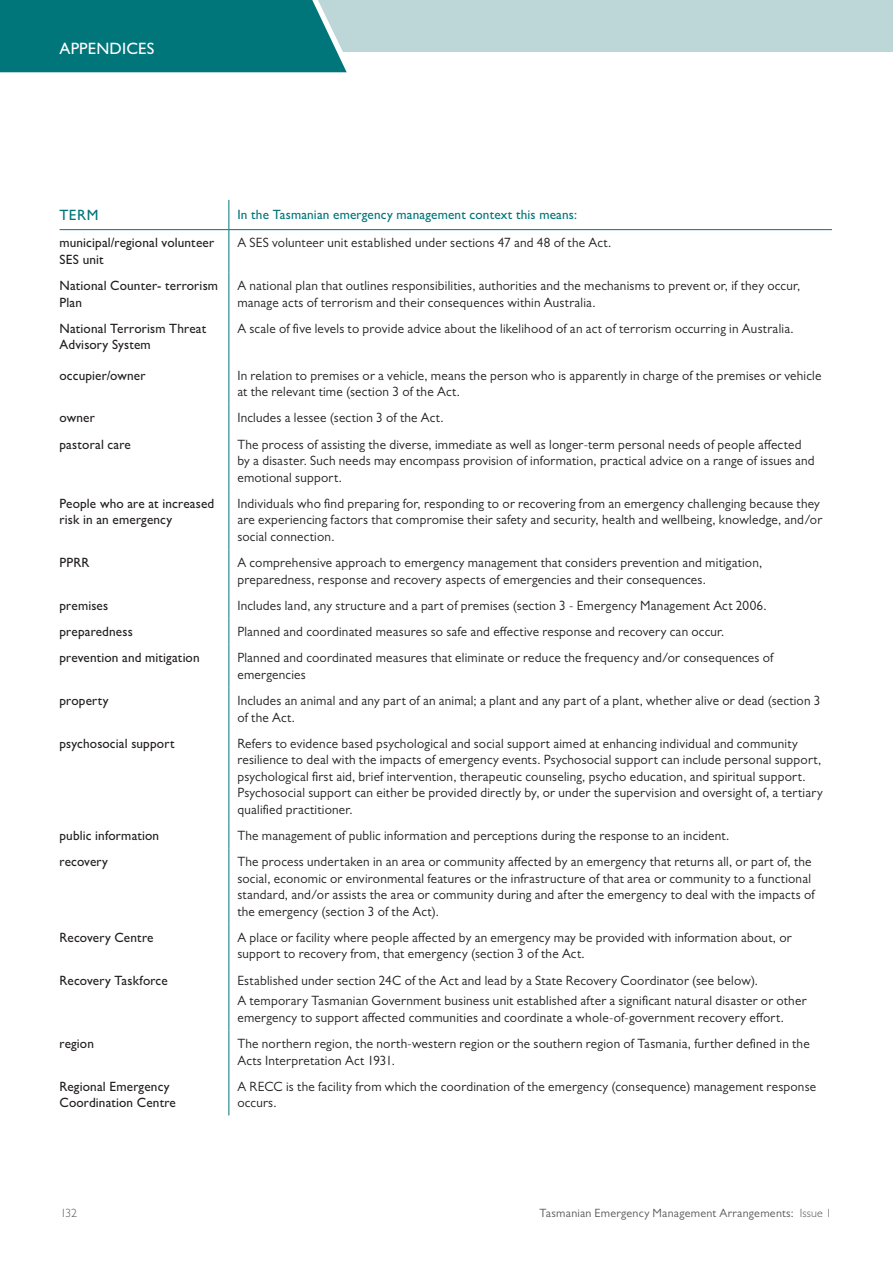
<style>
.page{position:relative;width:893px;height:1263px;background:#fff}
.page>*{position:absolute;margin:0;border:0;box-sizing:border-box;transform-origin:0 0}
.t1{font:500 16.5px "Gill Sans MT Pro";letter-spacing:.01em;color:#fff}
.t2{font:500 15px "Gill Sans MT Pro";color:#00757a}
.t3{font:13.5px/16.5px "Gill Sans MT Pro";letter-spacing:.015em;color:#231f20}
.t4{font:500 13.5px/16.5px "Gill Sans MT Pro";letter-spacing:.01em;color:#231f20}
.t5{font:500 13.5px "Gill Sans MT Pro";letter-spacing:.015em;color:#00757a}
.t6{font:12px "Gill Sans MT Pro";letter-spacing:.025em;color:#58595b}
.t7{font:300 12px "Gill Sans MT Pro";color:#58595b}
.s1{font-weight:300}
</style>
<div class="page">
<div style="left:0;top:0;width:893px;height:52px;background:#bdd6d8"></div>
<div style="left:0;top:0;width:347px;height:73px;background:#00757a"></div>
<hr style="left:228px;top:230px;width:1px;height:42px;background:#00757a">
<hr style="left:228px;top:272px;width:1px;height:43px;background:#00757a">
<hr style="left:228px;top:315px;width:1px;height:47px;background:#00757a">
<hr style="left:228px;top:362px;width:1px;height:43px;background:#00757a">
<svg style="left:228px;top:405px;width:1px;height:26px"></svg>
<hr style="left:228px;top:431px;width:1px;height:59px;background:#00757a">
<hr style="left:228px;top:490px;width:1px;height:59px;background:#00757a">
<hr style="left:228px;top:549px;width:1px;height:43px;background:#00757a">
<svg style="left:228px;top:592px;width:1px;height:53px"></svg>
<hr style="left:228px;top:645px;width:1px;height:42px;background:#00757a">
<hr style="left:228px;top:687px;width:1px;height:43px;background:#00757a">
<hr style="left:228px;top:730px;width:1px;height:92px;background:#00757a">
<svg style="left:228px;top:822px;width:1px;height:26px"></svg>
<hr style="left:228px;top:848px;width:1px;height:76px;background:#00757a">
<hr style="left:228px;top:924px;width:1px;height:43px;background:#00757a">
<hr style="left:228px;top:967px;width:1px;height:63px;background:#00757a">
<hr style="left:228px;top:1030px;width:1px;height:43px;background:#00757a">
<hr style="left:228px;top:1073px;width:1px;height:42px;background:#00757a">
<svg style="left:228px;top:200px;width:1px;height:29px"></svg>
<hr style="left:60px;top:229px;width:169px;height:1px;background:#00757a">
<hr style="left:229px;top:229px;width:603px;height:1px;background:#00757a">
<p class="t1" style="left:60px;top:39px;width:96px">APPENDICES</p>
<p class="t2" style="left:60px;top:206px;width:41px">TERM</p>
<p class="t5" style="left:237px;top:207px;width:341px">In the Tasmanian emergency management context this means:</p>
<p class="t4" style="left:60px;top:234px;width:156px">municipal/regional volunteer<br>SES unit</p>
<p class="t3" style="left:237px;top:234px;width:375px">A SES volunteer unit established under sections 47 and 48 of the Act.</p>
<p class="t4" style="left:60px;top:277px;width:160px">National Counter- terrorism<br>Plan</p>
<p class="t3" style="left:237px;top:277px;width:564px">A national plan that outlines responsibilities, authorities and the mechanisms to prevent or, if they occur, manage acts of terrorism and their consequences within Australia.</p>
<p class="t4" style="left:60px;top:320px;width:148px">National Terrorism Threat<br>Advisory System</p>
<p class="t3" style="left:237px;top:320px;width:558px">A scale of five levels to provide advice about the likelihood of an act of terrorism occurring in Australia.</p>
<p class="t4" style="left:60px;top:367px;width:88px">occupier/owner</p>
<p class="t3" style="left:237px;top:367px;width:585px">In relation to premises or a vehicle, means the person who is apparently in charge of the premises or vehicle at the relevant time (section 3 of the Act.</p>
<p class="t4" style="left:60px;top:410px;width:37px">owner</p>
<p class="t3" style="left:237px;top:410px;width:208px">Includes a lessee (section 3 of the Act.</p>
<p class="t4" style="left:60px;top:436px;width:73px">pastoral care</p>
<p class="t3" style="left:237px;top:436px;width:579px">The process of assisting the diverse, immediate as well as longer-term personal needs of people affected by a disaster. Such needs may encompass provision of information, practical advice on a range of issues and emotional support.</p>
<p class="t4" style="left:60px;top:495px;width:156px">People who are at increased risk in an emergency</p>
<p class="t3" style="left:237px;top:495px;width:586px">Individuals who find preparing for, responding to or recovering from an emergency challenging because they are experiencing factors that compromise their safety and security, health and wellbeing, knowledge, and/or social connection.</p>
<p class="t4" style="left:60px;top:554px;width:32px">PPRR</p>
<p class="t3" style="left:237px;top:554px;width:526px">A comprehensive approach to emergency management that considers prevention and mitigation, preparedness, response and recovery aspects of emergencies and their consequences.</p>
<p class="t4" style="left:60px;top:597px;width:50px">premises</p>
<p class="t3" style="left:237px;top:597px;width:531px">Includes land, any structure and a part of premises (section 3 - Emergency Management Act 2006.</p>
<p class="t4" style="left:60px;top:623px;width:75px">preparedness</p>
<p class="t3" style="left:237px;top:623px;width:488px">Planned and coordinated measures so safe and effective response and recovery can occur.</p>
<p class="t4" style="left:60px;top:649px;width:142px">prevention and mitigation</p>
<p class="t3" style="left:237px;top:649px;width:537px">Planned and coordinated measures that eliminate or reduce the frequency and/or consequences of emergencies</p>
<p class="t4" style="left:60px;top:692px;width:51px">property</p>
<p class="t3" style="left:237px;top:692px;width:585px">Includes an animal and any part of an animal; a plant and any part of a plant, whether alive or dead (section 3 of the Act.</p>
<p class="t4" style="left:60px;top:735px;width:117px">psychosocial support</p>
<p class="t3" style="left:237px;top:735px;width:587px">Refers to evidence based psychological and social support aimed at enhancing individual and community resilience to deal with the impacts of emergency events. Psychosocial support can include personal support, psychological first aid, brief intervention, therapeutic counseling, psycho education, and spiritual support.<br>Psychosocial support can either be provided directly by, or under the supervision and oversight of, a tertiary qualified practitioner.</p>
<p class="t4" style="left:60px;top:827px;width:101px">public information</p>
<p class="t3" style="left:237px;top:827px;width:493px">The management of public information and perceptions during the response to an incident.</p>
<p class="t4" style="left:60px;top:853px;width:50px">recovery</p>
<p class="t3" style="left:237px;top:853px;width:579px">The process undertaken in an area or community affected by an emergency that returns all, or part of, the social, economic or environmental features or the infrastructure of that area or community to a functional standard, and/or assists the area or community during and after the emergency to deal with the impacts of the emergency (section 3 of the Act).</p>
<p class="t4" style="left:60px;top:929px;width:96px">Recovery Centre</p>
<p class="t3" style="left:237px;top:929px;width:556px">A place or facility where people affected by an emergency may be provided with information about, or support to recovery from, that emergency (section 3 of the Act.</p>
<p class="t4" style="left:60px;top:972px;width:110px">Recovery Taskforce</p>
<p class="t3" style="left:237px;top:969px;width:571px;line-height:20.7px">Established under section 24C of the Act and lead by a State Recovery Coordinator (see below).<br>A temporary Tasmanian Government business unit established after a significant natural disaster or other</p>
<p class="t3" style="left:237px;top:1009px;width:548px">emergency to support affected communities and coordinate a whole-of-government recovery effort.</p>
<p class="t4" style="left:60px;top:1035px;width:36px">region</p>
<p class="t3" style="left:237px;top:1035px;width:574px">The northern region, the north-western region or the southern region of Tasmania, further defined in the<br>Acts Interpretation Act 1931.</p>
<p class="t4" style="left:60px;top:1078px;width:118px">Regional Emergency<br>Coordination Centre</p>
<p class="t3" style="left:237px;top:1078px;width:580px">A RECC is the facility from which the coordination of the emergency (consequence) management response occurs.</p>
<p class="t7" style="left:60px;top:1206px;width:18px">132</p>
<p class="t6" style="left:540px;top:1206px;width:294px">Tasmanian Emergency Management Arrangements: <span class="s1">Issue 1</span></p>
</div>
